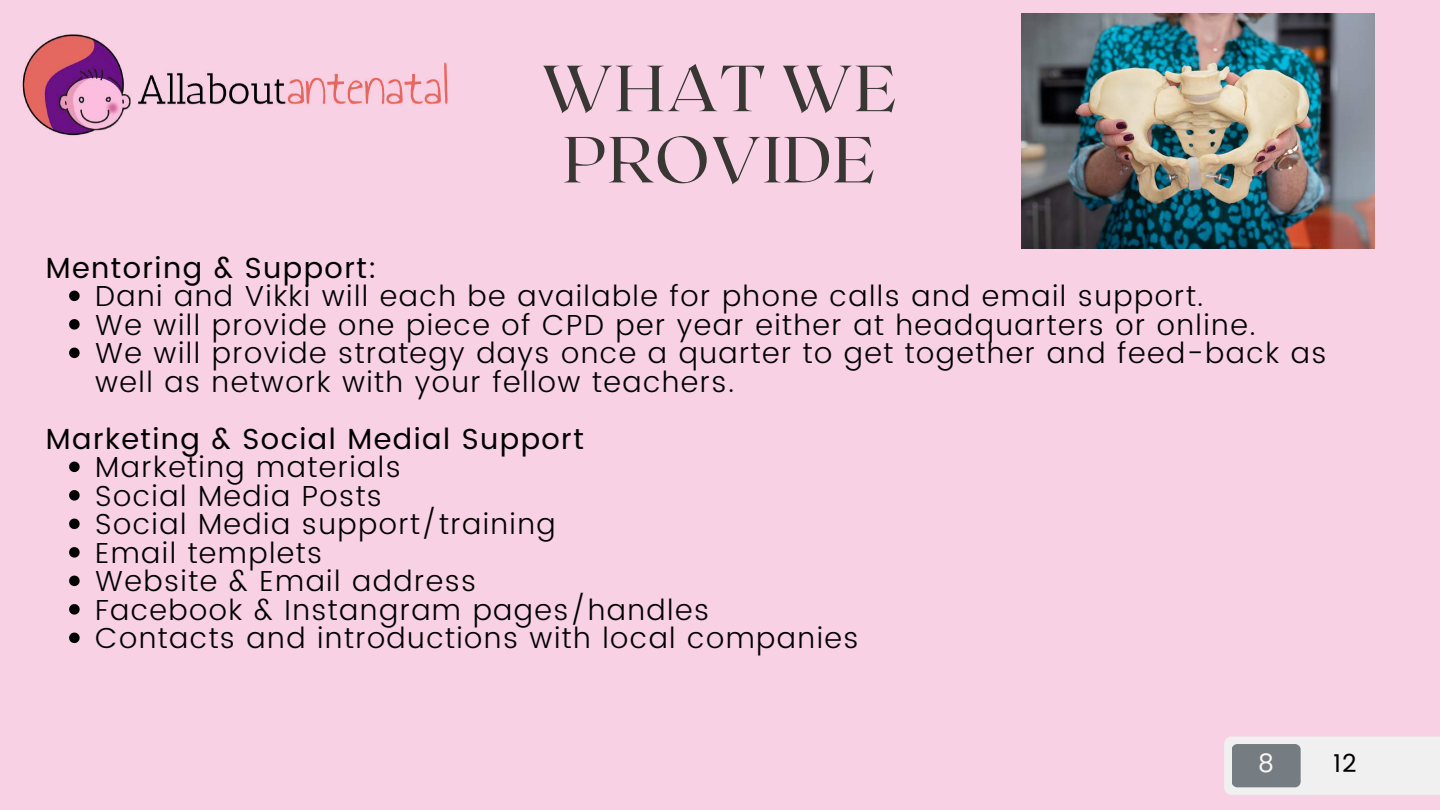
<style>
.page{position:relative;width:1440px;height:810px;background:#f8d1e4}
.page>*{position:absolute;margin:0;border:0;box-sizing:border-box;transform-origin:0 0}
.t1{font:65px/71.2px "Roxborough CF";letter-spacing:.025em;color:#383733;text-align:center}
.t2{font:300 29px/28.5px "Poppins";letter-spacing:.05em;color:#000}
.t3{font:29px "Poppins";letter-spacing:.05em;color:#000}
.t4{font:25px "Poppins";color:#000}
.t5{font:25px "Poppins";color:#fbf5f3}
</style>
<div class="page">
<svg style="left:69px;top:291px;width:11px;height:10px"></svg>
<svg style="left:69px;top:319px;width:11px;height:11px"></svg>
<svg style="left:69px;top:348px;width:11px;height:10px"></svg>
<svg style="left:69px;top:462px;width:11px;height:10px"></svg>
<svg style="left:69px;top:490px;width:11px;height:11px"></svg>
<svg style="left:69px;top:519px;width:11px;height:10px"></svg>
<svg style="left:69px;top:547px;width:11px;height:11px"></svg>
<svg style="left:69px;top:576px;width:11px;height:10px"></svg>
<svg style="left:69px;top:604px;width:11px;height:11px"></svg>
<svg style="left:69px;top:633px;width:11px;height:10px"></svg>
<img style="left:22px;top:34px;width:426px;height:102px">
<img style="left:1022px;top:14px;width:352px;height:234px">
<div style="left:1224px;top:736px;width:216px;height:59px;background:#f0f0f0"></div>
<div style="left:1232px;top:744px;width:69px;height:43px;background:#757d82;border-radius:6px"></div>
<h1 class="t1" style="left:542px;top:50px;width:356px">WHAT WE<br>PROVIDE</h1>
<p class="t3" style="left:46px;top:251px;width:333px">Mentoring &amp; Support:</p>
<p class="t2" style="left:95px;top:282px;width:1233px">Dani and Vikki will each be available for phone calls and email support.<br>We will provide one piece of CPD per year either at headquarters or online.<br>We will provide strategy days once a quarter to get together and feed-back as well as network with your fellow teachers.</p>
<p class="t3" style="left:46px;top:422px;width:539px">Marketing &amp; Social Medial Support</p>
<p class="t2" style="left:95px;top:453px;width:765px">Marketing materials<br>Social Media Posts<br>Social Media support/training<br>Email templets<br>Website &amp; Email address<br>Facebook &amp; Instangram pages/handles<br>Contacts and introductions with local companies</p>
<p class="t5" style="left:1258px;top:749px;width:17px">8</p>
<p class="t4" style="left:1333px;top:749px;width:25px">12</p>
</div>
